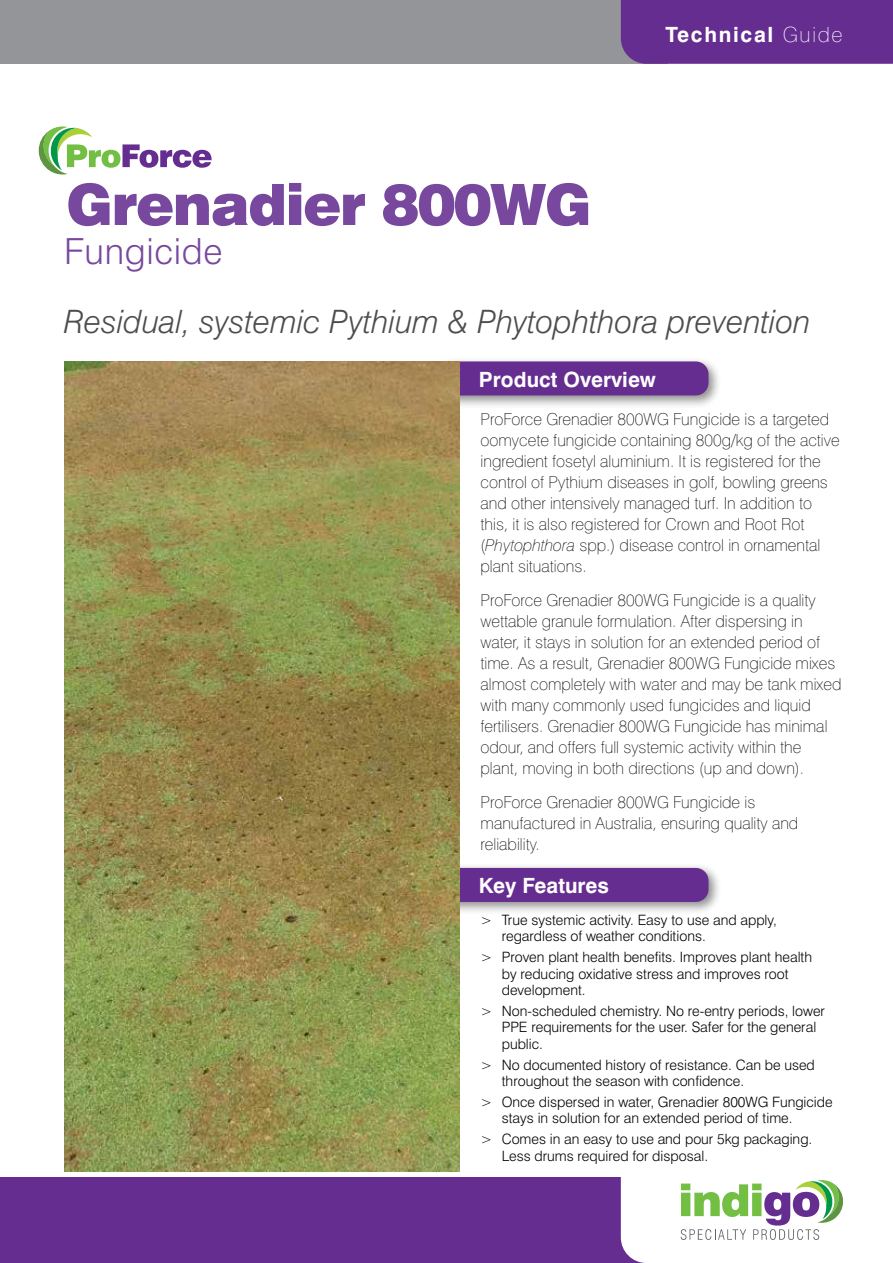
<style>
.page{position:relative;width:893px;height:1263px;background:#fff}
.page>*{position:absolute;margin:0;border:0;box-sizing:border-box;transform-origin:0 0}
.t1{font:900 57px "Swiss 721 BT";letter-spacing:-.03em;color:#77489d}
.t2{font:300 36px "Swiss 721 BT";letter-spacing:.02em;color:#77489d}
.t3{font:italic 300 32.25px "Swiss 721 BT";color:#4d4d4f}
.t4{font:700 21px "Swiss 721 BT";color:#fff}
.t5{font:700 21px "Swiss 721 BT";letter-spacing:.08em;color:#fff}
.t6{font:100 16.5px/21px "Swiss 721 BT";color:#000}
.t7{font:300 14.25px/16.5px "Swiss 721 BT";color:#000}
.s1{font-weight:100}
.s2{font-style:italic}
</style>
<div class="page">
<div style="left:0;top:0;width:668px;height:64px;background:#939598"></div>
<div style="left:621px;top:0;width:272px;height:64px;background:#662d91"></div>
<div style="left:0;top:1178px;width:893px;height:85px;background:#662d91"></div>
<svg style="left:621px;top:1178px;width:272px;height:85px;background:#e5eae4"></svg>
<svg style="left:39px;top:126px;width:173px;height:48px"></svg>
<div style="left:431px;top:357px;width:291px;height:52px;background:#000;opacity:.45"></div>
<div style="left:436px;top:361px;width:272px;height:34px;background:#662d91;border-radius:13px"></div>
<div style="left:432px;top:863px;width:290px;height:52px;background:#000;opacity:.45"></div>
<div style="left:436px;top:868px;width:272px;height:34px;background:#662d91;border-radius:13px"></div>
<img style="left:65px;top:361px;width:394px;height:810px">
<h1 class="t1" style="left:66px;top:170px;width:527px">Grenadier 800WG</h1>
<h2 class="t2" style="left:64px;top:229px;width:160px">Fungicide</h2>
<p class="t5" style="left:665px;top:22px;width:179px">Technical <span class="s1">Guide</span></p>
<h3 class="t3" style="left:64px;top:302px;width:748px">Residual, systemic Pythium &amp; Phytophthora prevention</h3>
<p class="t4" style="left:479px;top:367px;width:179px">Product Overview</p>
<p class="t6" style="left:480px;top:409px;width:361px">ProForce Grenadier 800WG Fungicide is a targeted oomycete fungicide containing 800g/kg of the active ingredient fosetyl aluminium. It is registered for the control of Pythium diseases in golf, bowling greens and other intensively managed turf. In addition to this, it is also registered for Crown and Root Rot (<span class="s2">Phytophthora</span> spp.) disease control in ornamental plant situations.</p>
<p class="t6" style="left:480px;top:589px;width:362px">ProForce Grenadier 800WG Fungicide is a quality wettable granule formulation. After dispersing in water, it stays in solution for an extended period of time. As a result, Grenadier 800WG Fungicide mixes almost completely with water and may be tank mixed with many commonly used fungicides and liquid fertilisers. Grenadier 800WG Fungicide has minimal odour, and offers full systemic activity within the plant, moving in both directions (up and down).</p>
<p class="t6" style="left:480px;top:791px;width:319px">ProForce Grenadier 800WG Fungicide is manufactured in Australia, ensuring quality and reliability.</p>
<p class="t4" style="left:479px;top:873px;width:132px">Key Features</p>
<p class="t7" style="left:502px;top:911px;width:277px;text-indent:-21px">&gt; True systemic activity. Easy to use and apply, regardless of weather conditions.</p>
<p class="t7" style="left:502px;top:949px;width:312px;text-indent:-21px">&gt; Proven plant health benefits. Improves plant health by reducing oxidative stress and improves root development.</p>
<p class="t7" style="left:502px;top:1002px;width:325px;text-indent:-21px">&gt; Non-scheduled chemistry. No re-entry periods, lower<br>PPE requirements for the user. Safer for the general public.</p>
<p class="t7" style="left:502px;top:1056px;width:315px;text-indent:-21px">&gt; No documented history of resistance. Can be used throughout the season with confidence.</p>
<p class="t7" style="left:502px;top:1093px;width:332px;text-indent:-21px">&gt; Once dispersed in water, Grenadier 800WG Fungicide stays in solution for an extended period of time.</p>
<p class="t7" style="left:502px;top:1131px;width:312px;text-indent:-21px">&gt; Comes in an easy to use and pour 5kg packaging.<br>Less drums required for disposal.</p>
</div>
